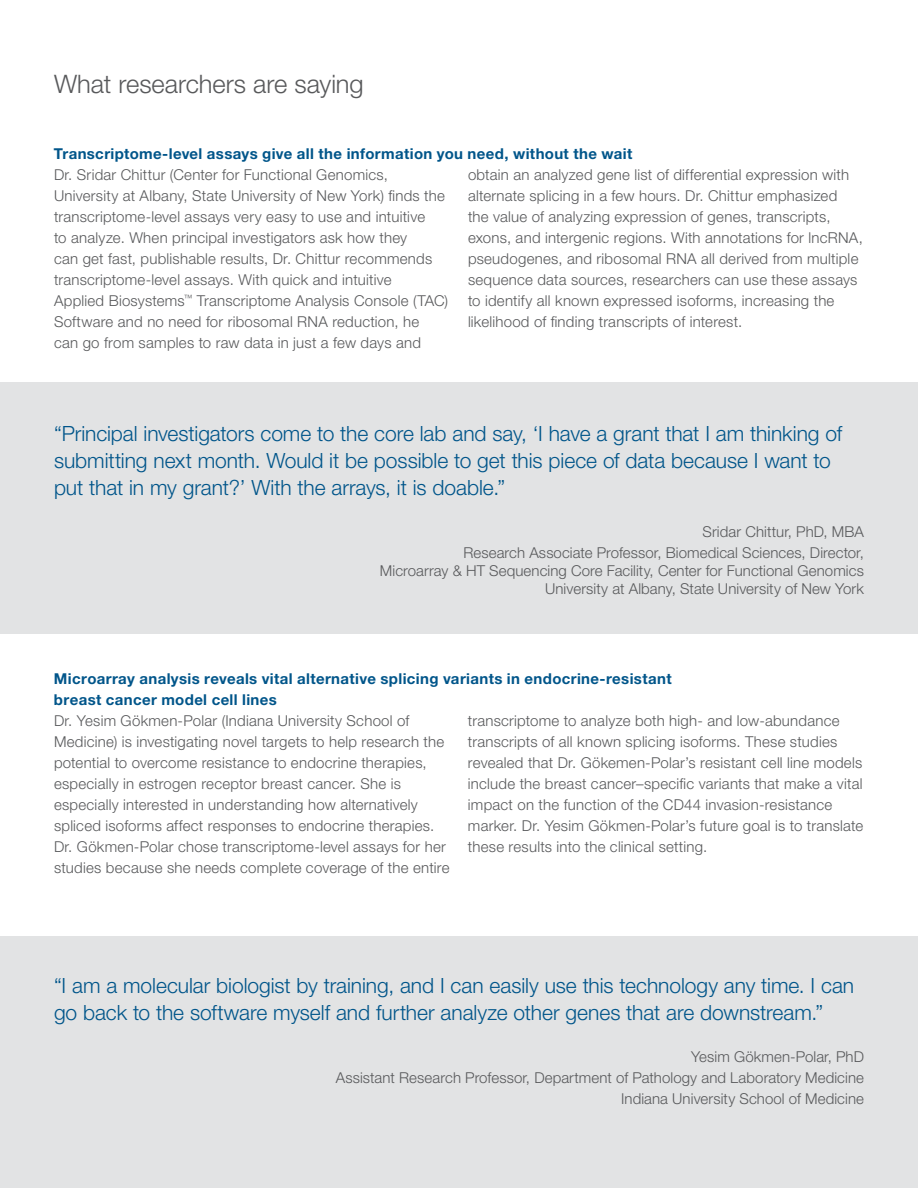
<style>
.page{position:relative;width:918px;height:1188px;background:#fff}
.page>*{position:absolute;margin:0;border:0;box-sizing:border-box;transform-origin:0 0}
.t1{font:300 25.5px "Helvetica Neue LT Std";color:#58595b}
.t2{font:300 21px/27px "Helvetica Neue LT Std";letter-spacing:-.005em;color:#00558a}
.t3{font:300 15px/21px "Helvetica Neue LT Std";letter-spacing:.015em;color:#58595b}
.t4{font:700 15px/21px "Helvetica Neue LT Std";letter-spacing:.025em;color:#00558a}
</style>
<div class="page">
<div style="left:0;top:382px;width:918px;height:252px;background:#e2e3e4"></div>
<div style="left:0;top:936px;width:918px;height:252px;background:#e2e3e4"></div>
<h1 class="t1" style="left:54px;top:69px;width:311px">What researchers are saying</h1>
<p class="t4" style="left:54px;top:143px;width:580px">Transcriptome-level assays give all the information you need, without the wait</p>
<p class="t3" style="left:54px;top:164px;width:396px">Dr. Sridar Chittur (Center for Functional Genomics, University at Albany, State University of New York) finds the transcriptome-level assays very easy to use and intuitive<br>to analyze. When principal investigators ask how they<br>can get fast, publishable results, Dr. Chittur recommends transcriptome-level assays. With quick and intuitive<br>Applied Biosystems<sup>™</sup> Transcriptome Analysis Console (TAC)<br>Software and no need for ribosomal RNA reduction, he<br>can go from samples to raw data in just a few days and</p>
<p class="t3" style="left:468px;top:164px;width:396px">obtain an analyzed gene list of differential expression with alternate splicing in a few hours. Dr. Chittur emphasized<br>the value of analyzing expression of genes, transcripts, exons, and intergenic regions. With annotations for lncRNA, pseudogenes, and ribosomal RNA all derived from multiple sequence data sources, researchers can use these assays to identify all known expressed isoforms, increasing the likelihood of finding transcripts of interest.</p>
<h2 class="t2" style="left:54px;top:420px;width:790px">“Principal investigators come to the core lab and say, ‘I have a grant that I am thinking of submitting next month. Would it be possible to get this piece of data because I want to put that in my grant?’ With the arrays, it is doable.”</h2>
<p class="t3" style="left:463px;top:521px;width:402px;text-align:right">Sridar Chittur, PhD, MBA<br>Research Associate Professor, Biomedical Sciences, Director,</p>
<p class="t3" style="left:380px;top:561px;width:486px;line-height:18px;text-align:right">Microarray &amp; HT Sequencing Core Facility, Center for Functional Genomics<br>University at Albany, State University of New York</p>
<p class="t4" style="left:54px;top:668px;width:619px">Microarray analysis reveals vital alternative splicing variants in endocrine-resistant breast cancer model cell lines</p>
<p class="t3" style="left:54px;top:710px;width:397px">Dr. Yesim Gökmen-Polar (Indiana University School of Medicine) is investigating novel targets to help research the potential to overcome resistance to endocrine therapies, especially in estrogen receptor breast cancer. She is especially interested in understanding how alternatively spliced isoforms affect responses to endocrine therapies.<br>Dr. Gökmen-Polar chose transcriptome-level assays for her studies because she needs complete coverage of the entire</p>
<p class="t3" style="left:468px;top:710px;width:397px">transcriptome to analyze both high- and low-abundance transcripts of all known splicing isoforms. These studies revealed that Dr. Gökemen-Polar’s resistant cell line models include the breast cancer–specific variants that make a vital impact on the function of the CD44 invasion-resistance marker. Dr. Yesim Gökmen-Polar’s future goal is to translate these results into the clinical setting.</p>
<h2 class="t2" style="left:54px;top:972px;width:802px">“I am a molecular biologist by training, and I can easily use this technology any time. I can go back to the software myself and further analyze other genes that are downstream.”</h2>
<p class="t3" style="left:336px;top:1046px;width:530px;text-align:right">Yesim Gökmen-Polar, PhD<br>Assistant Research Professor, Department of Pathology and Laboratory Medicine<br>Indiana University School of Medicine</p>
</div>
